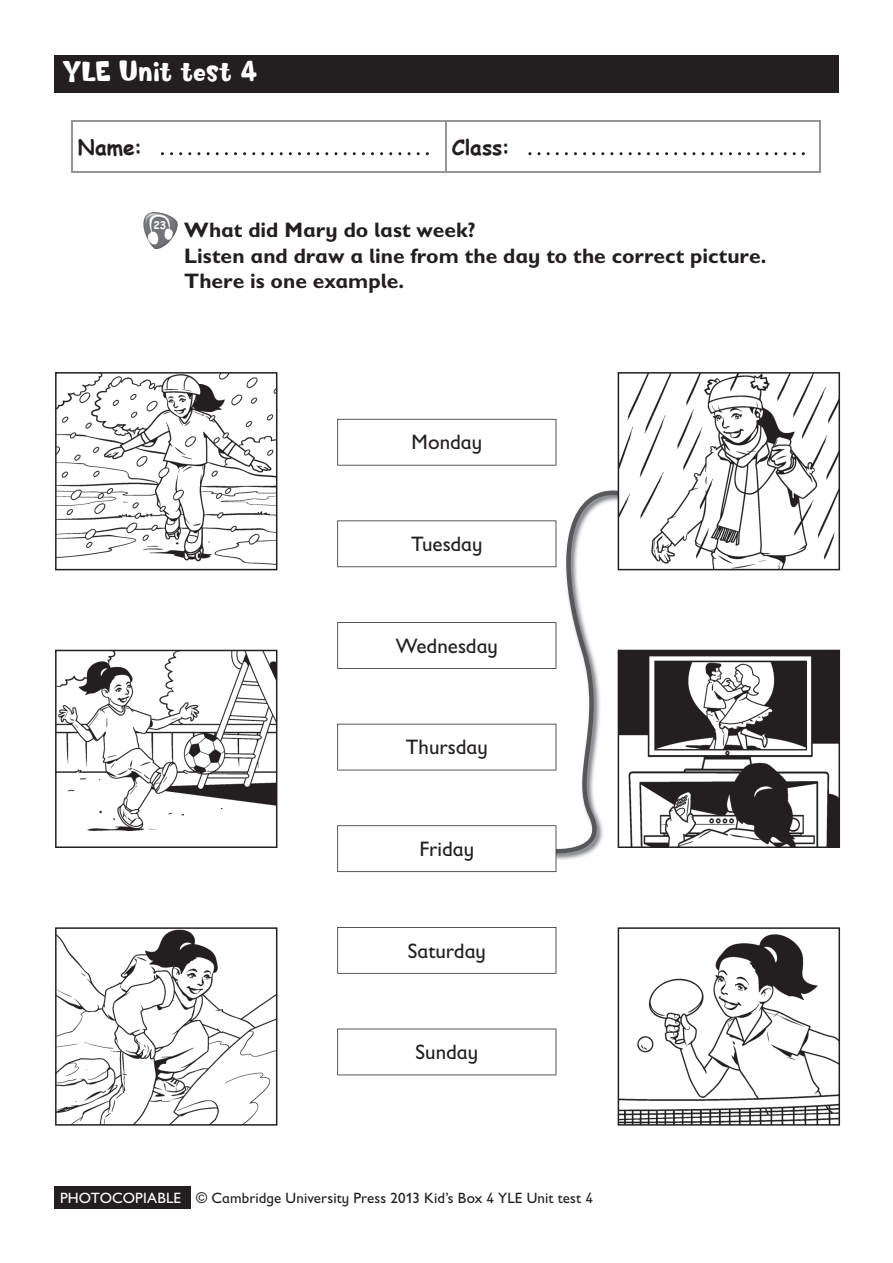
<style>
.page{position:relative;width:893px;height:1263px;background:#fff}
.page>*{position:absolute;margin:0;border:0;box-sizing:border-box;transform-origin:0 0}
.t1{font:27px "Softie";letter-spacing:-.01em;color:#fff}
.t2{font:700 21px/25.2px "Gill Sans Infant Std";color:#231f20}
.t3{font:21px "Gill Sans Infant Std";color:#231f20}
.t4{font:700 21px "Comic Sans MS";color:#231f20}
.t5{font:15px "Gill Sans Infant Std";letter-spacing:.01em;color:#231f20}
.t6{font:700 10.5px "Comic Sans MS";color:#fff}
.s1{color:#fff}
</style>
<div class="page">
<div style="left:54px;top:1187px;width:136px;height:22px;background:#231f20"></div>
<svg style="left:55px;top:372px;width:222px;height:198px"></svg>
<svg style="left:55px;top:650px;width:222px;height:198px"></svg>
<svg style="left:55px;top:927px;width:222px;height:198px"></svg>
<svg style="left:618px;top:927px;width:222px;height:198px"></svg>
<img style="left:143px;top:212px;width:35px;height:37px">
<svg style="left:337px;top:927px;width:219px;height:47px"></svg>
<svg style="left:337px;top:1029px;width:219px;height:46px"></svg>
<svg style="left:337px;top:372px;width:503px;height:500px"></svg>
<hr style="left:71px;top:121px;width:375px;height:1px;background:#939598">
<hr style="left:71px;top:122px;width:2px;height:50px;background:#939598">
<hr style="left:446px;top:121px;width:375px;height:1px;background:#939598">
<hr style="left:445px;top:122px;width:2px;height:50px;background:#939598">
<hr style="left:819px;top:122px;width:2px;height:50px;background:#939598">
<hr style="left:71px;top:172px;width:375px;height:1px;background:#939598">
<hr style="left:446px;top:172px;width:375px;height:1px;background:#939598">
<svg style="left:161px;top:152px;width:268px;height:3px"></svg>
<svg style="left:528px;top:152px;width:277px;height:3px"></svg>
<div style="left:54px;top:55px;width:785px;height:38px;background:#231f20"></div>
<p class="t1" style="left:63px;top:54px;width:196px">YLE Unit test 4</p>
<p class="t4" style="left:78px;top:132px;width:66px">Name:</p>
<p class="t4" style="left:452px;top:132px;width:60px">Class:</p>
<p class="t6" style="left:154px;top:218px;width:14px">23</p>
<p class="t2" style="left:184px;top:217px;width:584px">What did Mary do last week?<br>Listen and draw a line from the day to the correct picture.<br>There is one example.</p>
<p class="t3" style="left:412px;top:430px;width:72px">Monday</p>
<p class="t3" style="left:411px;top:532px;width:73px">Tuesday</p>
<p class="t3" style="left:396px;top:633px;width:104px">Wednesday</p>
<p class="t3" style="left:406px;top:735px;width:83px">Thursday</p>
<p class="t3" style="left:420px;top:837px;width:56px">Friday</p>
<p class="t3" style="left:408px;top:938px;width:80px">Saturday</p>
<p class="t3" style="left:415px;top:1040px;width:64px">Sunday</p>
<p class="t5" style="left:60px;top:1189px;width:534px"><span class="s1">PHOTOCOPIABLE</span> © Cambridge University Press 2013 Kid’s Box 4 YLE Unit test 4</p>
</div>
